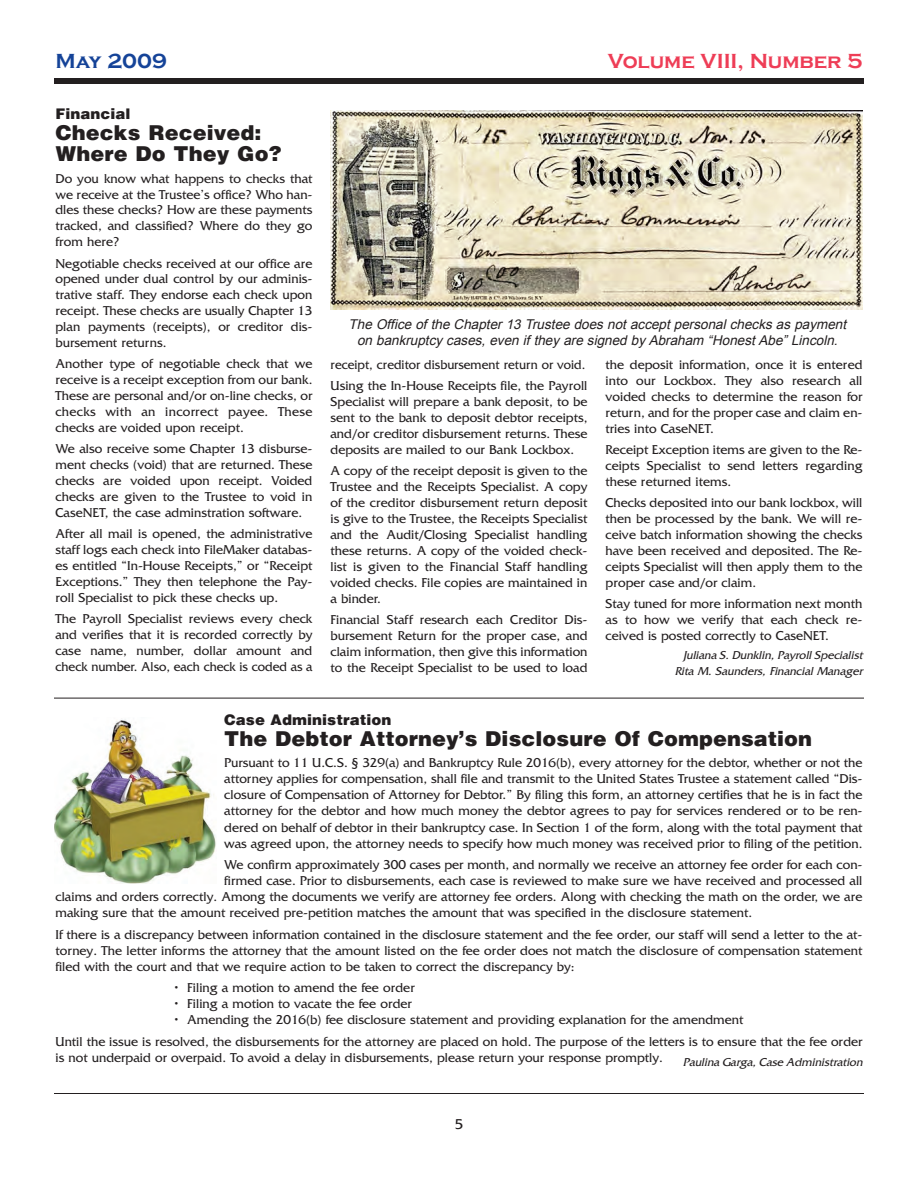
<style>
.page{position:relative;width:918px;height:1188px;background:#fff}
.page>*{position:absolute;margin:0;border:0;box-sizing:border-box;transform-origin:0 0}
.t1{font:900 21px/21px "Helvetica";color:#231f20}
.t2{font:700 21px "Copperplate Gothic";color:#ee3d56}
.t3{font:700 21px "Copperplate Gothic";color:#154398}
.t4{font:900 15px "Helvetica";color:#231f20}
.t5{font:15px "Friz Quadrata";color:#231f20}
.t6{font:13.5px/15.9px "Friz Quadrata";color:#231f20;text-align:justify}
.t7{font:italic 13.5px/16.2px "Arial";color:#231f20;text-align:center}
.t8{font:13.5px/21.3px "Friz Quadrata";color:#231f20;scale:.96 1}
.t9{font:italic 12px/15.9px "Friz Quadrata";color:#231f20;text-align:right}
</style>
<div class="page">
<hr style="left:54px;top:1093px;width:810px;height:1px;background:#231f20">
<div style="left:54px;top:78px;width:810px;height:6px;background:#231f20"></div>
<img style="left:331px;top:111px;width:532px;height:198px">
<img style="left:54px;top:719px;width:162px;height:165px">
<hr style="left:54px;top:698px;width:810px;height:1px;background:#231f20">
<h1 class="t3" style="left:56px;top:49px;width:113px">May 2009</h1>
<h1 class="t2" style="left:608px;top:49px;width:256px">Volume VIII, Number 5</h1>
<p class="t4" style="left:56px;top:105px;width:77px">Financial</p>
<h1 class="t1" style="left:56px;top:122px;width:228px">Checks Received:<br>Where Do They Go?</h1>
<p class="t6" style="left:56px;top:170px;width:259px">Do you know what happens to checks that we receive at the Trustee’s office? Who han&shy;dles these checks? How are these payments tracked, and classified? Where do they go from here?</p>
<p class="t6" style="left:56px;top:255px;width:259px">Negotiable checks received at our office are opened under dual control by our adminis&shy;trative staff. They endorse each check upon receipt. These checks are usually Chapter 13 plan payments (receipts), or creditor dis&shy;bursement returns.</p>
<p class="t6" style="left:56px;top:356px;width:259px">Another type of negotiable check that we receive is a receipt exception from our bank.<br>These are personal and/or on-line checks, or checks with an incorrect payee. These checks are voided upon receipt.</p>
<p class="t6" style="left:56px;top:441px;width:259px">We also receive some Chapter 13 disburse&shy;ment checks (void) that are returned. These checks are voided upon receipt. Voided checks are given to the Trustee to void in CaseNET, the case adminstration software.</p>
<p class="t6" style="left:56px;top:526px;width:258px">After all mail is opened, the administrative staff logs each check into FileMaker databas&shy;es entitled “In-House Receipts,” or “Receipt Exceptions.” They then telephone the Pay&shy;roll Specialist to pick these checks up.</p>
<p class="t6" style="left:56px;top:611px;width:258px">The Payroll Specialist reviews every check and verifies that it is recorded correctly by case name, number, dollar amount and check number. Also, each check is coded as a</p>
<p class="t7" style="left:349px;top:316px;width:502px">The Office of the Chapter 13 Trustee does not accept personal checks as payment on bankruptcy cases, even if they are signed by Abraham “HonestAbe” Lincoln.</p>
<p class="t8" style="left:331px;top:354px;width:269px">receipt, creditor disbursement return or void.<br>Using the In-House Receipts file, the Payroll</p>
<p class="t6" style="left:331px;top:394px;width:259px">Specialist will prepare a bank deposit, to be sent to the bank to deposit debtor receipts, and/or creditor disbursement returns. These deposits are mailed to our Bank Lockbox.</p>
<p class="t6" style="left:331px;top:463px;width:259px">A copy of the receipt deposit is given to the Trustee and the Receipts Specialist. A copy of the creditor disbursement return deposit is give to the Trustee, the Receipts Specialist and the Audit/Closing Specialist handling these returns. A copy of the voided check&shy;list is given to the Financial Staff handling voided checks. File copies are maintained in a binder.</p>
<p class="t6" style="left:331px;top:612px;width:259px">Financial Staff research each Creditor Dis&shy;bursement Return for the proper case, and claim information, then give this information to the Receipt Specialist to be used to load</p>
<p class="t6" style="left:606px;top:357px;width:259px">the deposit information, once it is entered into our Lockbox. They also research all voided checks to determine the reason for return, and for the proper case and claim en&shy;tries into CaseNET.</p>
<p class="t6" style="left:606px;top:442px;width:258px">Receipt Exception items are given to the Re&shy;ceipts Specialist to send letters regarding these returned items.</p>
<p class="t6" style="left:606px;top:495px;width:258px">Checks deposited into our bank lockbox, will then be processed by the bank. We will re&shy;ceive batch information showing the checks have been received and deposited. The Re&shy;ceipts Specialist will then apply them to the proper case and/or claim.</p>
<p class="t6" style="left:606px;top:596px;width:259px">Stay tuned for more information next month as to how we verify that each check re&shy;ceived is posted correctly to CaseNET.</p>
<p class="t9" style="left:675px;top:647px;width:192px">Juliana S.Dunklin,PayrollSpecialist<br>Rita M. Saunders, Financial Manager</p>
<p class="t4" style="left:224px;top:710px;width:169px">Case Administration</p>
<h1 class="t1" style="left:224px;top:728px;width:589px">The Debtor Attorney’s Disclosure Of Compensation</h1>
<p class="t6" style="left:224px;top:755px;width:640px">Pursuant to 11 U.C.S. § 329(a) and Bankruptcy Rule 2016(b), every attorney for the debtor, whether or not the attorney applies for compensation, shall file and transmit to the United States Trustee a statement called “Dis&shy;closure of Compensation of Attorney for Debtor.” By filing this form, an attorney certifies that he is in fact the attorney for the debtor and how much money the debtor agrees to pay for services rendered or to be ren&shy;dered on behalf of debtor in their bankruptcy case. In Section 1 of the form, along with the total payment that was agreed upon, the attorney needs to specify how much money was received prior to filing of the petition.</p>
<p class="t6" style="left:224px;top:857px;width:640px">We confirm approximately 300 cases per month, and normally we receive an attorney fee order for each con-</p>
<p class="t6" style="left:224px;top:873px;width:640px">firmed case. Prior to disbursements, each case is reviewed to make sure we have received and processed all</p>
<p class="t6" style="left:56px;top:889px;width:809px">claims and orders correctly. Among the documents we verify are attorney fee orders. Along with checking the math on the order, we are</p>
<p class="t6" style="left:56px;top:905px;width:698px">making sure that the amount received pre-petition matches the amount that was specified in the disclosure statement.</p>
<p class="t6" style="left:56px;top:926px;width:808px">If there is a discrepancy between information contained in the disclosure statement and the fee order, our staff will send a letter to the at&shy;torney. The letter informs the attorney that the amount listed on the fee order does not match the disclosure of compensation statement filed with the court and that we require action to be taken to correct the discrepancy by:</p>
<p class="t6" style="left:174px;top:980px;width:242px">• Filing a motion to amend the fee order</p>
<p class="t6" style="left:174px;top:996px;width:239px">• Filing a motion to vacate the fee order</p>
<p class="t6" style="left:56px;top:1009px;width:809px;line-height:21.5px;text-align:center">• Amending the 2016(b) fee disclosure statement and providing explanation for the amendment<br>Until the issue is resolved, the disbursements for the attorney are placed on hold. The purpose of the letters is to ensure that the fee order</p>
<p class="t6" style="left:56px;top:1049px;width:609px">is not underpaid or overpaid. To avoid a delay in disbursements, please return your response promptly.</p>
<p class="t9" style="left:683px;top:1054px;width:184px">Paulina Garga,Case Administration</p>
<p class="t5" style="left:455px;top:1116px;width:10px">5</p>
</div>
